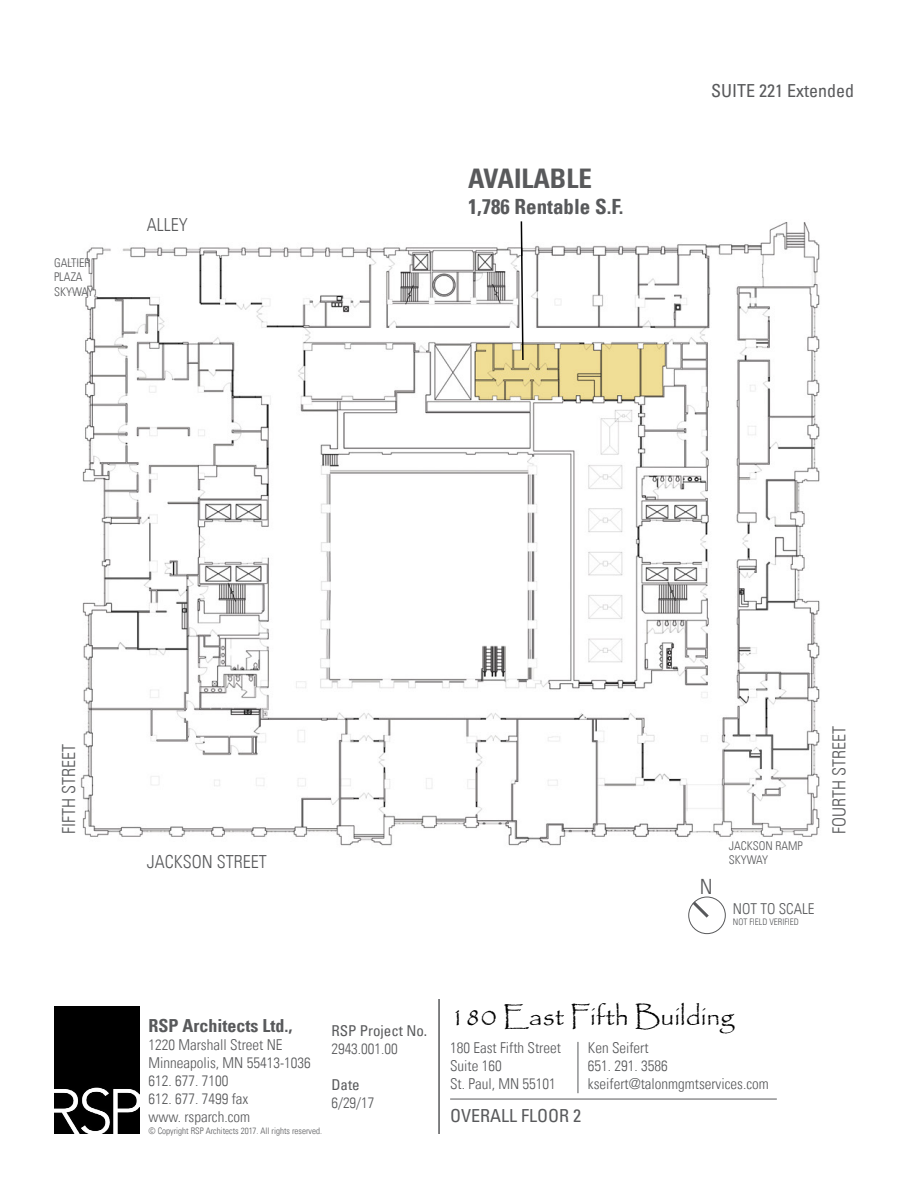
<style>
.page{position:relative;width:918px;height:1188px;background:#fff}
.page>*{position:absolute;margin:0;border:0;box-sizing:border-box;transform-origin:0 0}
.t1{font:27px "Papyrus";color:#000}
.t2{font:700 condensed 27px "Univers";color:#58595b}
.t3{font:700 condensed 21px "Univers";color:#58595b}
.t4{font:300 condensed 21px "Univers";color:#58595b}
.t5{font:300 condensed 18px "Univers";color:#58595b}
.t6{font:condensed 18px "Univers";color:#58595b}
.t7{font:700 condensed 18px "Univers";color:#58595b}
.t8{font:300 condensed 15px/18px "Univers";color:#58595b}
.t9{font:condensed 15px "Univers";color:#58595b}
.t10{font:300 condensed 12px/14.4px "Univers";color:#58595b}
.t11{font:300 condensed 9px "Univers";color:#58595b}
</style>
<div class="page">
<img style="left:68px;top:222px;width:752px;height:684px">
<img style="left:54px;top:1006px;width:85px;height:128px">
<hr style="left:578px;top:1042px;width:1px;height:51px;background:#58595b">
<hr style="left:450px;top:1099px;width:327px;height:1px;background:#58595b">
<hr style="left:438px;top:999px;width:2px;height:135px;background:#58595b">
<div style="left:688px;top:897px;width:38px;height:37px;border:1px solid #58595b;border-radius:50%"></div>
<svg style="left:689px;top:898px;width:23px;height:23px"></svg>
<svg style="left:520px;top:221px;width:4px;height:141px"></svg>
<p class="t10" style="left:54px;top:255px;width:41px">GALTIER<br>PLAZA<br>SKYWAY</p>
<p class="t5" style="left:147px;top:214px;width:43px">ALLEY</p>
<h1 class="t2" style="left:468px;top:162px;width:125px">AVAILABLE</h1>
<h2 class="t3" style="left:468px;top:193px;width:157px">1,786 Rentable S.F.</h2>
<p class="t6" style="left:711px;top:79px;width:144px">SUITE 221 Extended</p>
<p class="t5" style="left:58px;top:834px;width:91px;rotate:-90deg">FIFTH STREET</p>
<p class="t5" style="left:147px;top:851px;width:121px">JACKSON STREET</p>
<h2 class="t4" style="left:700px;top:874px;width:14px">N</h2>
<p class="t10" style="left:729px;top:838px;width:76px">JACKSON RAMP<br>SKYWAY</p>
<p class="t8" style="left:733px;top:899px;width:83px">NOT TO SCALE</p>
<p class="t11" style="left:733px;top:916px;width:67px">NOT FIELD VERIFIED</p>
<p class="t5" style="left:828px;top:834px;width:109px;rotate:-90deg">FOURTH STREET</p>
<p class="t7" style="left:148px;top:1015px;width:145px">RSP Architects Ltd.,</p>
<p class="t8" style="left:148px;top:1036px;width:164px">1220 Marshall Street NE<br>Minneapolis, MN 55413-1036<br>612. 677. 7100<br>612. 677. 7499 fax<br>www. rsparch.com</p>
<p class="t11" style="left:148px;top:1126px;width:175px">© Copyright RSP Architects 2017. All rights reserved.</p>
<p class="t9" style="left:331px;top:1021px;width:97px">RSP Project No.</p>
<p class="t8" style="left:331px;top:1039px;width:68px">2943.001.00</p>
<p class="t9" style="left:331px;top:1075px;width:30px">Date</p>
<p class="t8" style="left:331px;top:1093px;width:45px">6/29/17</p>
<h1 class="t1" style="left:450px;top:1000px;width:286px">180 East Fifth Building</h1>
<p class="t8" style="left:450px;top:1038px;width:112px">180 East Fifth Street<br>Suite 160<br>St. Paul, MN 55101</p>
<p class="t8" style="left:588px;top:1038px;width:183px">Ken Seifert<br>651. 291. 3586 kseifert@talonmgmtservices.com</p>
<p class="t6" style="left:450px;top:1104px;width:132px">OVERALL FLOOR 2</p>
</div>
